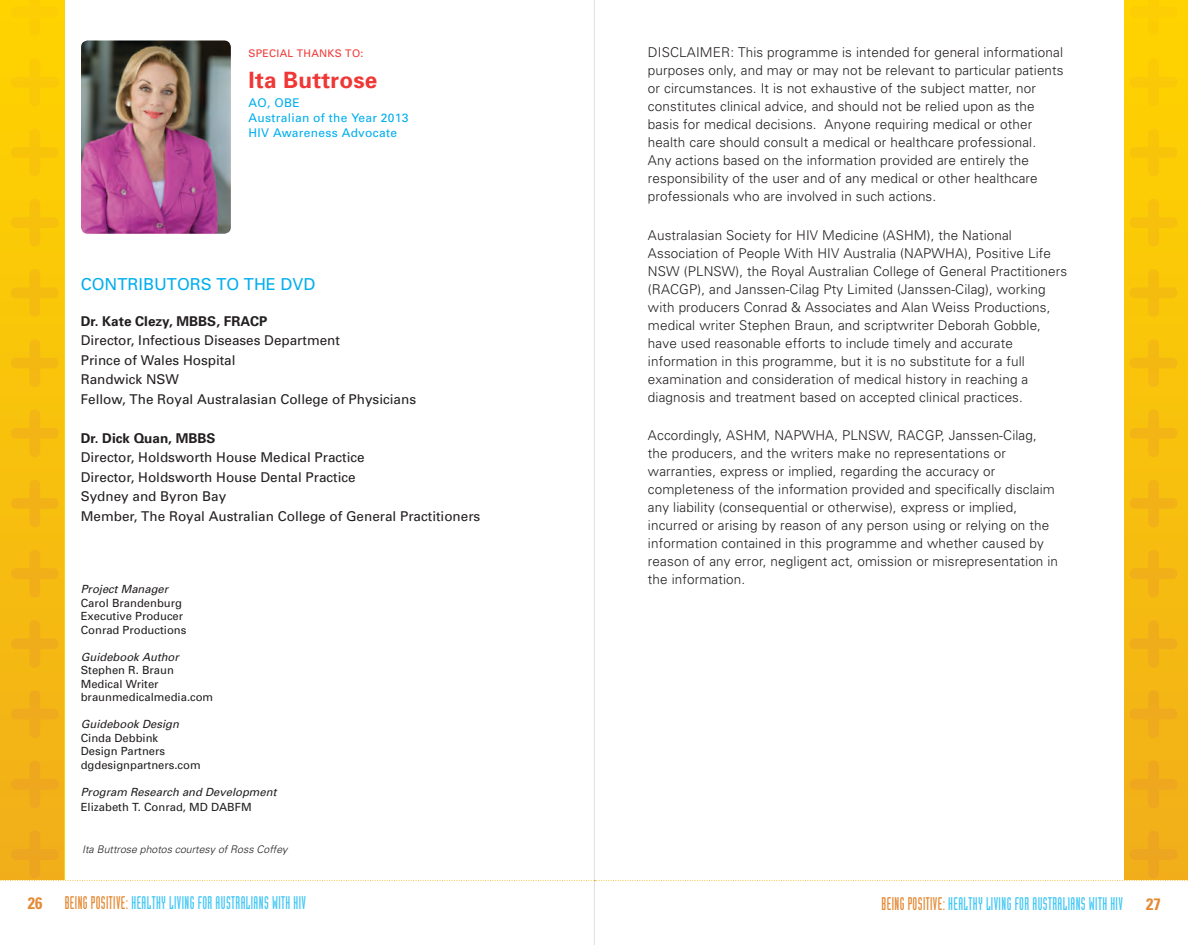
<style>
.page{position:relative;width:1188px;height:945px;background:#fff}
.page>*{position:absolute;margin:0;border:0;box-sizing:border-box;transform-origin:0 0}
.t1{font:700 22.5px "Univers";letter-spacing:.01em;color:#ef3836}
.t2{font:18px "Industria Solid";letter-spacing:.025em;color:#44c8f5;scale:.9 1}
.t3{font:16.5px "Univers";color:#00aeef}
.t4{font:700 condensed 16.5px "Univers";color:#e48a35}
.t5{font:300 13.5px/18px "Univers";letter-spacing:.01em;color:#231f20}
.t6{font:13.5px/19.5px "Univers";color:#231f20}
.t7{font:700 13.5px "Univers";color:#231f20}
.t8{font:12px/15px "Univers";letter-spacing:.025em;color:#00aeef}
.t9{font:11.25px/13.5px "Univers";color:#231f20}
.t10{font:italic 11.25px "Univers";color:#231f20}
.t11{font:italic 300 10.5px "Univers";color:#231f20}
.t12{font:10.5px "Univers";letter-spacing:.19em;color:#ef3836}
.s1{font-family:"Univers";font-weight:700;font-stretch:condensed;font-size:16.5px;color:#e48a35}
.s2{color:#e48a35}
</style>
<div class="page">
<div style="left:0;top:0;width:64px;height:880px;background:linear-gradient(to bottom,#ffd400,#f1af1a)"></div>
<img style="left:81px;top:40px;width:150px;height:194px">
<div style="left:11px;top:0;width:48px;height:36px;background:#fed201"></div>
<div style="left:11px;top:58px;width:48px;height:48px;background:#fdd002"></div>
<svg style="left:11px;top:129px;width:48px;height:47px"></svg>
<svg style="left:11px;top:199px;width:48px;height:48px"></svg>
<svg style="left:11px;top:269px;width:48px;height:48px"></svg>
<svg style="left:11px;top:339px;width:48px;height:48px"></svg>
<svg style="left:11px;top:409px;width:48px;height:48px"></svg>
<svg style="left:11px;top:480px;width:48px;height:47px"></svg>
<svg style="left:11px;top:550px;width:48px;height:48px"></svg>
<svg style="left:11px;top:620px;width:48px;height:48px"></svg>
<svg style="left:11px;top:690px;width:48px;height:48px"></svg>
<svg style="left:11px;top:760px;width:48px;height:48px"></svg>
<hr style="left:594px;top:0;width:1px;height:945px;background:#949698">
<div style="left:1124px;top:0;width:64px;height:880px;background:linear-gradient(to bottom,#ffd400,#f1af1a)"></div>
<div style="left:1130px;top:0;width:47px;height:36px;background:#fed201"></div>
<div style="left:1130px;top:58px;width:47px;height:48px;background:#fdd002"></div>
<svg style="left:1130px;top:129px;width:47px;height:47px"></svg>
<svg style="left:1130px;top:199px;width:47px;height:48px"></svg>
<svg style="left:1130px;top:269px;width:47px;height:48px"></svg>
<svg style="left:1130px;top:339px;width:47px;height:48px"></svg>
<svg style="left:1130px;top:409px;width:47px;height:48px"></svg>
<svg style="left:1130px;top:480px;width:47px;height:47px"></svg>
<svg style="left:1130px;top:550px;width:47px;height:48px"></svg>
<svg style="left:1130px;top:620px;width:47px;height:48px"></svg>
<svg style="left:1130px;top:690px;width:47px;height:48px"></svg>
<svg style="left:1130px;top:760px;width:47px;height:48px"></svg>
<svg style="left:0;top:831px;width:1188px;height:50px"></svg>
<p class="t12" style="left:249px;top:47px;width:84px">Special thanks</p>
<p class="t12" style="left:345px;top:47px;width:20px">to:</p>
<h1 class="t1" style="left:249px;top:66px;width:130px">Ita Buttrose</h1>
<p class="t8" style="left:249px;top:95px;width:161px">AO, OBE<br>Australian of the Year 2013<br>HIV Awareness Advocate</p>
<p class="t3" style="left:81px;top:274px;width:236px">Co ntributo rs to th e DVD</p>
<p class="t7" style="left:81px;top:312px;width:188px">Dr. Kate Clezy, MBBS, FRACP</p>
<p class="t6" style="left:81px;top:331px;width:337px">Director, I nfectious Diseases Department<br>Prince of Wales Hospital<br>Randwick N SW<br>Fellow, The Royal Australasian College of Physicians</p>
<p class="t7" style="left:81px;top:429px;width:136px">Dr. Dick Quan, MBBS</p>
<p class="t6" style="left:81px;top:448px;width:401px">Director, Holdsworth House Medical Practice<br>Director, Holdsworth House Dental Practice<br>Sydney and Byron Bay<br>Member, The Royal Australian College of General Practitioners</p>
<p class="t10" style="left:81px;top:582px;width:89px">Project Manager</p>
<p class="t9" style="left:81px;top:596px;width:107px">Carol Brandenburg<br>Executive Producer<br>Conrad Productions</p>
<p class="t10" style="left:81px;top:650px;width:100px">Guidebook Author</p>
<p class="t9" style="left:81px;top:663px;width:134px">Stephen R. Braun<br>Medical Writer braunmedicalmedia.com</p>
<p class="t10" style="left:81px;top:717px;width:100px">Guidebook Design</p>
<p class="t9" style="left:81px;top:731px;width:122px">Cinda Debbink<br>Design Partners dgdesignpartners.com</p>
<p class="t10" style="left:81px;top:785px;width:197px">Program Research and Development</p>
<p class="t9" style="left:81px;top:800px;width:172px">Elizabeth T. Conrad, MD DABFM</p>
<p class="t11" style="left:82px;top:843px;width:207px">Ita Buttrose photos courtesy of Ross Coffey</p>
<p class="t5" style="left:648px;top:43px;width:417px">DISCLAIMER: This programme is intended for general informational purposes only, and may or may not be relevant to particular patients or circumstances. It is not exhaustive of the subject matter, nor constitutes clinical advice, and should not be relied upon as the basis for medical decisions. Anyone requiring medical or other health care should consult a medical or healthcare professional.<br>Any actions based on the information provided are entirely the responsibility of the user and of any medical or other healthcare professionals who are involved in such actions.</p>
<p class="t5" style="left:648px;top:225px;width:421px">Australasian Society for HIV Medicine (ASHM), the National Association of People With HIV Australia (NAPWHA), Positive Life NSW (PLNSW), the Royal Australian College of General Practitioners (RACGP), and Janssen-Cilag Pty Limited (Janssen-Cilag), working with producers Conrad &amp; Associates and Alan Weiss Productions, medical writer Stephen Braun, and scriptwriter Deborah Gobble, have used reasonable efforts to include timely and accurate information in this programme, but it is no substitute for a full examination and consideration of medical history in reaching a diagnosis and treatment based on accepted clinical practices.</p>
<p class="t5" style="left:648px;top:426px;width:412px">Accordingly, ASHM, NAPWHA, PLNSW, RACGP, Janssen-Cilag, the producers, and the writers make no representations or warranties, express or implied, regarding the accuracy or completeness of the information provided and specifically disclaim any liability (consequential or otherwise), express or implied, incurred or arising by reason of any person using or relying on the information contained in this programme and whether caused by reason of any error, negligent act, omission or misrepresentation in the information.</p>
<h2 class="t2" style="left:28px;top:893px;width:303px"><span class="s1">26</span> <span class="s2">BEING POSITIVE:</span> HEALTHY LIVING FOR AUSTRALIANS WITH HIV</h2>
<h2 class="t2" style="left:882px;top:893px;width:262px"><span class="s2">BEING POSITIVE:</span> HEALTHY LIVING FOR AUSTRALIANS WITH HIV</h2>
<p class="t4" style="left:1146px;top:894px;width:16px">27</p>
</div>
